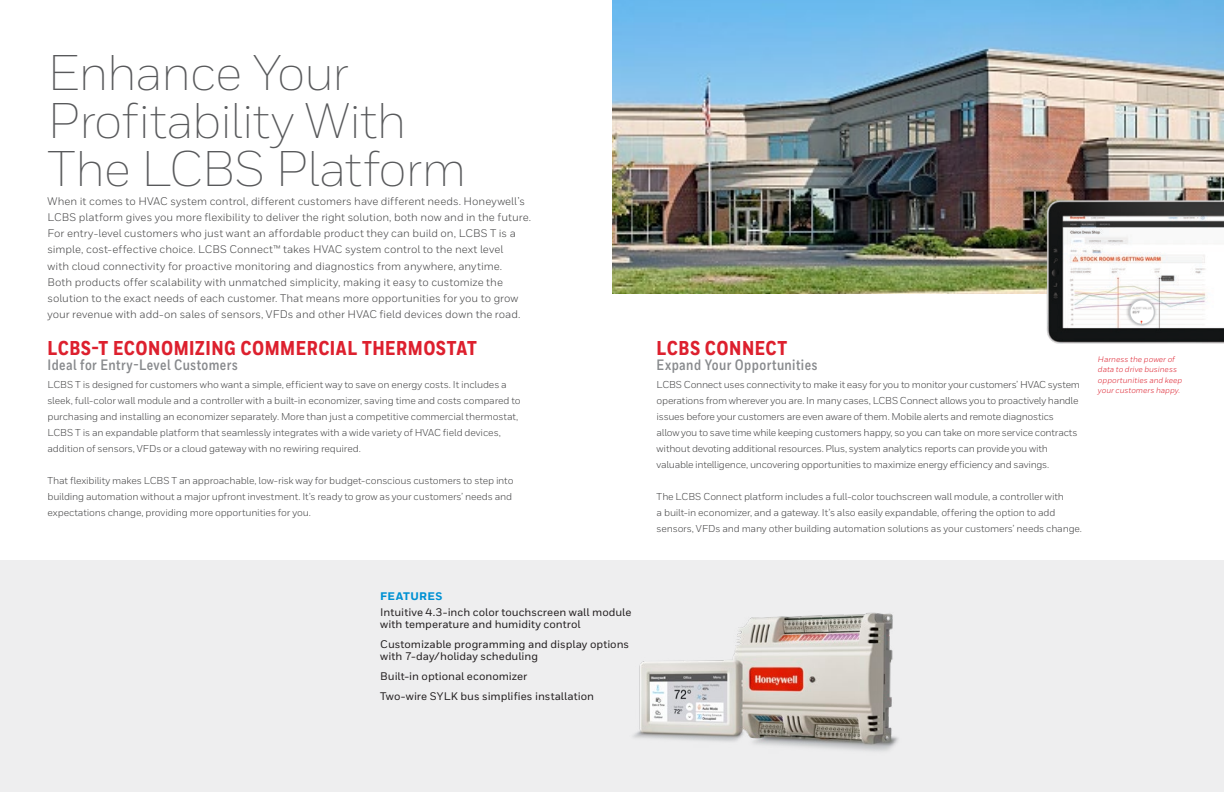
<style>
.page{position:relative;width:1224px;height:792px;background:#fff}
.page>*{position:absolute;margin:0;border:0;box-sizing:border-box;transform-origin:0 0}
.t1{font:300 50px/48px "Honeywell Sans";letter-spacing:-.03em;color:#58595b}
.t2{font:800 20px "Honeywell Cond";letter-spacing:.03em;color:#dd202e}
.t3{font:700 15px "Honeywell Cond";letter-spacing:.025em;color:#888a8d}
.t4{font:11px/16px "Honeywell Sans";color:#414142}
.t5{font:500 11px/12px "Honeywell Sans";color:#231f20}
.t6{font:800 11px "Honeywell Sans";letter-spacing:.035em;color:#0091d3}
.t7{font:10px/16px "Honeywell Sans";letter-spacing:-.02em;color:#414142}
.t8{font:italic 8px/10.5px "Honeywell Sans";letter-spacing:.005em;color:#dd202e}
</style>
<div class="page">
<div style="left:0;top:560px;width:1224px;height:232px;background:#eeeeef"></div>
<img style="left:612px;top:0;width:612px;height:294px">
<img style="left:1030px;top:194px;width:194px;height:150px">
<div style="left:1125px;top:296px;width:32px;height:32px;background:#231f20;opacity:.3"></div>
<img style="left:1130px;top:300px;width:24px;height:25px;border-radius:12px">
<div style="left:1129px;top:299px;width:26px;height:26px;border:2px solid #c7c9cb;border-radius:50%"></div>
<img style="left:633px;top:612px;width:265px;height:139px">
<h1 class="t1" style="left:48px;top:48px;width:421px">Enhance Your<br>Profitability With<br>The LCBS Platform</h1>
<p class="t4" style="left:48px;top:194px;width:485px">When it comes to HVAC system control, different customers have different needs. Honeywell’s LCBS platform gives you more flexibility to deliver the right solution, both now and in the future.<br>For entry-level customers who just want an affordable product they can build on, LCBS T is a simple, cost-effective choice. LCBS Connect™ takes HVAC system control to the next level<br>with cloud connectivity for proactive monitoring and diagnostics from anywhere, anytime.<br>Both products offer scalability with unmatched simplicity, making it easy to customize the solution to the exact needs of each customer. That means more opportunities for you to grow your revenue with add-on sales of sensors, VFDs and other HVAC field devices down the road.</p>
<h2 class="t2" style="left:48px;top:336px;width:431px">LCBS-T ECONOMIZING COMMERCIAL THERMOSTAT</h2>
<h3 class="t3" style="left:48px;top:356px;width:192px">Ideal for Entry-Level Customers</h3>
<p class="t7" style="left:48px;top:377px;width:475px">LCBS T is designed for customers who want a simple, efficient way to save on energy costs. It includes a sleek, full-color wall module and a controller with a built-in economizer, saving time and costs compared to purchasing and installing an economizer separately. More than just a competitive commercial thermostat, LCBS T is an expandable platform that seamlessly integrates with a wide variety of HVAC field devices, addition of sensors, VFDs or a cloud gateway with no rewiring required.</p>
<p class="t7" style="left:48px;top:473px;width:467px">That flexibility makes LCBS T an approachable, low-risk way for budget-conscious customers to step into building automation without a major upfront investment. It’s ready to grow as your customers’ needs and expectations change, providing more opportunities for you.</p>
<p class="t6" style="left:380px;top:590px;width:64px">FEATURES</p>
<p class="t5" style="left:380px;top:607px;width:253px">Intuitive 4.3-inch color touchscreen wall module with temperature and humidity control</p>
<p class="t5" style="left:380px;top:639px;width:251px">Customizable programming and display options with 7-day/holiday scheduling</p>
<p class="t5" style="left:380px;top:667px;width:215px;line-height:20px">Built-in optional economizer<br>Two-wire SYLK bus simplifies installation</p>
<h2 class="t2" style="left:657px;top:336px;width:132px">LCBS CONNECT</h2>
<h3 class="t3" style="left:657px;top:356px;width:162px">Expand Your Opportunities</h3>
<p class="t7" style="left:657px;top:377px;width:425px">LCBS Connect uses connectivity to make it easy for you to monitor your customers’ HVAC system operations from wherever you are. In many cases, LCBS Connect allows you to proactively handle issues before your customers are even aware of them. Mobile alerts and remote diagnostics<br>allow you to save time while keeping customers happy, so you can take on more service contracts without devoting additional resources. Plus, system analytics reports can provide you with valuable intelligence, uncovering opportunities to maximize energy efficiency and savings.</p>
<p class="t7" style="left:657px;top:489px;width:427px">The LCBS Connect platform includes a full-color touchscreen wall module, a controller with<br>a built-in economizer, and a gateway. It’s also easily expandable, offering the option to add sensors, VFDs and many other building automation solutions as your customers’ needs change.</p>
<p class="t8" style="left:1098px;top:354px;width:86px">Harness the power of data to drive business opportunities and keep your customers happy.</p>
</div>
